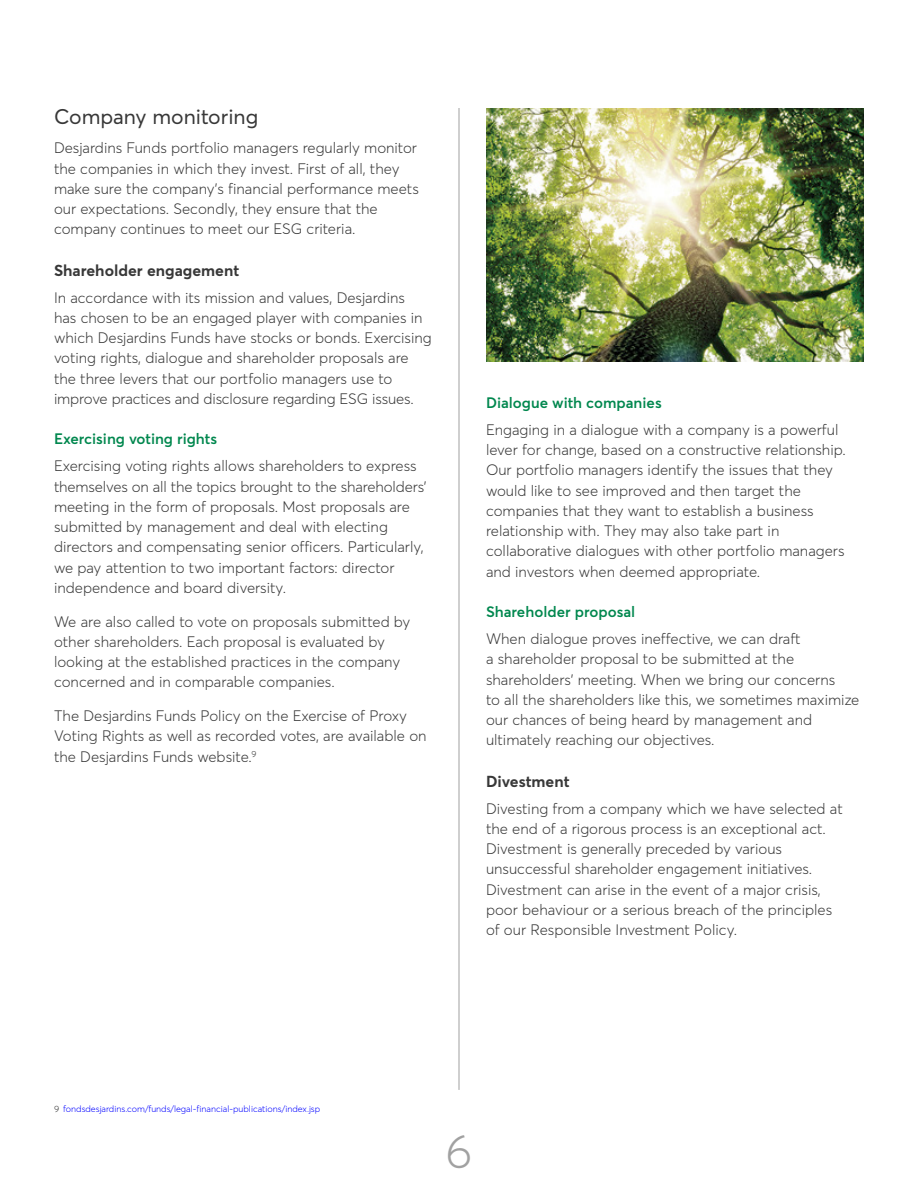
<style>
.page{position:relative;width:918px;height:1188px;background:#fff}
.page>*{position:absolute;margin:0;border:0;box-sizing:border-box;transform-origin:0 0}
.t1{font:300 46.5px "Averta";color:#a1a1a1}
.t2{font:21px "Averta";color:#383838}
.t3{font:700 15.75px "Averta";color:#383838}
.t4{font:300 15px/20.2px "Averta";color:#383838}
.t5{font:600 15px "Averta";color:#00874e}
.t6{font:300 9px "Averta";color:#00f}
.s1{color:#383838}
</style>
<div class="page">
<hr style="left:459px;top:108px;width:1px;height:982px;background:#a1a1a1">
<img style="left:486px;top:108px;width:378px;height:254px">
<h3 class="t2" style="left:54px;top:104px;width:206px">Company monitoring</h3>
<p class="t4" style="left:54px;top:138px;width:366px">Desjardins Funds portfolio managers regularly monitor the companies in which they invest. First of all, they make sure the company’s financial performance meets our expectations. Secondly, they ensure that the company continues to meet our ESG criteria.</p>
<h4 class="t3" style="left:54px;top:261px;width:187px">Shareholder engagement</h4>
<p class="t4" style="left:54px;top:287px;width:379px">In accordance with its mission and values, Desjardins<br>has chosen to be an engaged player with companies in which Desjardins Funds have stocks or bonds. Exercising voting rights, dialogue and shareholder proposals are the three levers that our portfolio managers use to improve practices and disclosure regarding ESG issues.</p>
<h5 class="t5" style="left:54px;top:430px;width:165px">Exercising voting rights</h5>
<p class="t4" style="left:54px;top:456px;width:374px">Exercising voting rights allows shareholders to express themselves on all the topics brought to the shareholders’ meeting in the form of proposals. Most proposals are submitted by management and deal with electing directors and compensating senior officers. Particularly, we pay attention to two important factors: director independence and board diversity.</p>
<p class="t4" style="left:54px;top:611px;width:358px">We are also called to vote on proposals submitted by other shareholders. Each proposal is evaluated by looking at the established practices in the company concerned and in comparable companies.</p>
<p class="t4" style="left:54px;top:706px;width:374px">The Desjardins Funds Policy on the Exercise of Proxy<br>Voting Rights as well as recorded votes, are available on the Desjardins Funds website.<sup>9</sup></p>
<h5 class="t5" style="left:486px;top:393px;width:177px">Dialogue with companies</h5>
<p class="t4" style="left:486px;top:419px;width:362px">Engaging in a dialogue with a company is a powerful lever for change, based on a constructive relationship.<br>Our portfolio managers identify the issues that they would like to see improved and then target the companies that they want to establish a business relationship with. They may also take part in collaborative dialogues with other portfolio managers and investors when deemed appropriate.</p>
<h5 class="t5" style="left:486px;top:602px;width:151px">Shareholder proposal</h5>
<p class="t4" style="left:486px;top:629px;width:375px">When dialogue proves ineffective, we can draft<br>a shareholder proposal to be submitted at the shareholders’ meeting. When we bring our concerns<br>to all the shareholders like this, we sometimes maximize our chances of being heard by management and ultimately reaching our objectives.</p>
<h4 class="t3" style="left:486px;top:772px;width:85px">Divestment</h4>
<p class="t4" style="left:486px;top:798px;width:358px">Divesting from a company which we have selected at the end of a rigorous process is an exceptional act.<br>Divestment is generally preceded by various unsuccessful shareholder engagement initiatives.<br>Divestment can arise in the event of a major crisis, poor behaviour or a serious breach of the principles of our Responsible Investment Policy.</p>
<p class="t6" style="left:54px;top:1104px;width:268px"><span class="s1">9</span> fondsdesjardins.com/funds/legal-financial-publications/index.jsp</p>
<h1 class="t1" style="left:446px;top:1123px;width:28px">6</h1>
</div>
